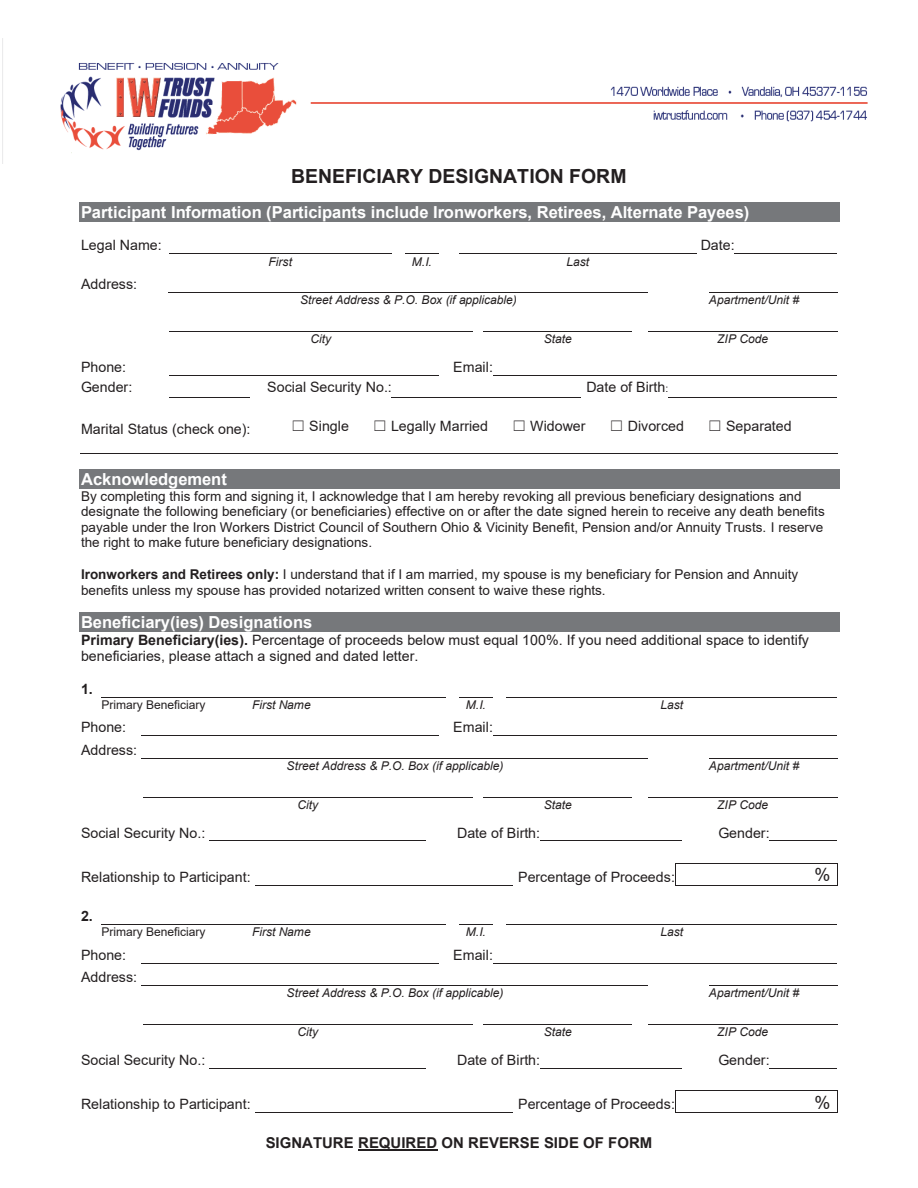
<style>
.page{position:relative;width:918px;height:1188px;background:#fff}
.page>*{position:absolute;margin:0;border:0;box-sizing:border-box;transform-origin:0 0}
.t1{font:700 19.5px "Arial";color:#231f20}
.t2{font:18px "Arial";color:#231f20}
.t3{font:700 16.5px "Arial";color:#fff}
.t4{font:700 15px "Arial";color:#231f20}
.t5{font:14.25px/16.4px "Arial";color:#231f20}
.t6{font:700 14.25px "Arial";color:#231f20}
.t7{font:13.5px/15.6px "Arial";letter-spacing:.005em;color:#231f20}
.t8{font:italic 12px "Arial";letter-spacing:-.005em;color:#231f20}
.t9{font:12px "Arial";color:#231f20}
.s1{font-size:10.5px}
.s2{font-family:"MS Gothic"}
.s3{font-weight:700}
</style>
<div class="page">
<hr style="left:358px;top:1149px;width:79px;height:2px;background:#231f20">
<img style="left:60px;top:63px;width:808px;height:90px">
<div style="left:79px;top:202px;width:760px;height:19px;background:#76787b"></div>
<hr style="left:169px;top:254px;width:223px;height:1px;background:#231f20">
<hr style="left:405px;top:254px;width:34px;height:1px;background:#231f20">
<hr style="left:459px;top:254px;width:238px;height:1px;background:#231f20">
<hr style="left:735px;top:254px;width:102px;height:1px;background:#231f20">
<hr style="left:169px;top:292px;width:479px;height:1px;background:#231f20">
<hr style="left:709px;top:292px;width:128px;height:1px;background:#231f20">
<hr style="left:169px;top:331px;width:304px;height:1px;background:#231f20">
<hr style="left:484px;top:331px;width:148px;height:1px;background:#231f20">
<hr style="left:648px;top:331px;width:189px;height:1px;background:#231f20">
<hr style="left:169px;top:375px;width:81px;height:1px;background:#231f20">
<hr style="left:251px;top:375px;width:141px;height:1px;background:#231f20">
<hr style="left:392px;top:375px;width:47px;height:1px;background:#231f20">
<hr style="left:493px;top:375px;width:88px;height:1px;background:#231f20">
<hr style="left:581px;top:375px;width:87px;height:1px;background:#231f20">
<hr style="left:669px;top:375px;width:168px;height:1px;background:#231f20">
<hr style="left:169px;top:397px;width:81px;height:1px;background:#231f20">
<hr style="left:392px;top:397px;width:189px;height:1px;background:#231f20">
<hr style="left:668px;top:397px;width:169px;height:1px;background:#231f20">
<hr style="left:80px;top:453px;width:183px;height:1px;background:#231f20">
<hr style="left:263px;top:453px;width:574px;height:1px;background:#231f20">
<div style="left:79px;top:469px;width:760px;height:19px;background:#76787b"></div>
<div style="left:79px;top:612px;width:760px;height:20px;background:#76787b"></div>
<hr style="left:101px;top:697px;width:345px;height:1px;background:#231f20">
<hr style="left:459px;top:697px;width:34px;height:1px;background:#231f20">
<hr style="left:506px;top:697px;width:331px;height:1px;background:#231f20">
<hr style="left:142px;top:735px;width:297px;height:1px;background:#231f20">
<hr style="left:493px;top:735px;width:155px;height:1px;background:#231f20">
<hr style="left:649px;top:735px;width:60px;height:1px;background:#231f20">
<hr style="left:710px;top:735px;width:127px;height:1px;background:#231f20">
<hr style="left:142px;top:758px;width:506px;height:1px;background:#231f20">
<hr style="left:709px;top:758px;width:128px;height:1px;background:#231f20">
<hr style="left:143px;top:797px;width:330px;height:1px;background:#231f20">
<hr style="left:484px;top:797px;width:148px;height:1px;background:#231f20">
<hr style="left:648px;top:797px;width:189px;height:1px;background:#231f20">
<hr style="left:209px;top:841px;width:216px;height:1px;background:#231f20">
<hr style="left:540px;top:841px;width:142px;height:1px;background:#231f20">
<hr style="left:770px;top:841px;width:67px;height:1px;background:#231f20">
<hr style="left:683px;top:863px;width:87px;height:1px;background:#231f20">
<hr style="left:770px;top:863px;width:67px;height:1px;background:#231f20">
<hr style="left:255px;top:885px;width:258px;height:1px;background:#231f20">
<svg style="left:675px;top:863px;width:8px;height:23px"></svg>
<hr style="left:676px;top:885px;width:161px;height:1px;background:#231f20">
<svg style="left:837px;top:863px;width:1px;height:23px"></svg>
<hr style="left:101px;top:924px;width:345px;height:1px;background:#231f20">
<hr style="left:459px;top:924px;width:34px;height:1px;background:#231f20">
<hr style="left:506px;top:924px;width:331px;height:1px;background:#231f20">
<hr style="left:142px;top:963px;width:297px;height:1px;background:#231f20">
<hr style="left:493px;top:963px;width:155px;height:1px;background:#231f20">
<hr style="left:649px;top:963px;width:60px;height:1px;background:#231f20">
<hr style="left:710px;top:963px;width:127px;height:1px;background:#231f20">
<hr style="left:142px;top:985px;width:506px;height:1px;background:#231f20">
<hr style="left:709px;top:985px;width:128px;height:1px;background:#231f20">
<hr style="left:143px;top:1024px;width:330px;height:1px;background:#231f20">
<hr style="left:484px;top:1024px;width:148px;height:1px;background:#231f20">
<hr style="left:648px;top:1024px;width:189px;height:1px;background:#231f20">
<hr style="left:209px;top:1068px;width:216px;height:1px;background:#231f20">
<hr style="left:540px;top:1068px;width:142px;height:1px;background:#231f20">
<hr style="left:770px;top:1068px;width:67px;height:1px;background:#231f20">
<hr style="left:683px;top:1090px;width:87px;height:1px;background:#231f20">
<hr style="left:770px;top:1090px;width:67px;height:1px;background:#231f20">
<hr style="left:255px;top:1113px;width:258px;height:1px;background:#231f20">
<svg style="left:675px;top:1090px;width:8px;height:23px"></svg>
<hr style="left:676px;top:1113px;width:161px;height:1px;background:#231f20">
<svg style="left:837px;top:1090px;width:1px;height:23px"></svg>
<h1 class="t1" style="left:291px;top:162px;width:337px">BENEFICIARY DESIGNATION FORM</h1>
<p class="t3" style="left:81px;top:200px;width:670px">Participant Information (Participants include Ironworkers, Retirees, Alternate Payees)</p>
<p class="t5" style="left:81px;top:237px;width:82px">Legal Name:</p>
<p class="t5" style="left:701px;top:237px;width:36px">Date:</p>
<p class="t8" style="left:269px;top:254px;width:25px">First</p>
<p class="t8" style="left:412px;top:254px;width:22px">M.I.</p>
<p class="t8" style="left:567px;top:254px;width:24px">Last</p>
<p class="t5" style="left:81px;top:276px;width:58px">Address:</p>
<p class="t8" style="left:300px;top:292px;width:218px">Street Address &amp; P.O. Box (if applicable)</p>
<p class="t8" style="left:709px;top:292px;width:92px">Apartment/Unit #</p>
<p class="t8" style="left:311px;top:331px;width:22px">City</p>
<p class="t8" style="left:544px;top:331px;width:30px">State</p>
<p class="t8" style="left:717px;top:331px;width:52px">ZIP Code</p>
<p class="t5" style="left:81px;top:359px;width:47px">Phone:</p>
<p class="t5" style="left:453px;top:359px;width:41px">Email:</p>
<p class="t5" style="left:81px;top:379px;width:53px">Gender:</p>
<p class="t5" style="left:267px;top:379px;width:126px">Social Security No.:</p>
<p class="t5" style="left:586px;top:379px;width:84px">Date of Birth<span class="s1">:</span></p>
<p class="t5" style="left:81px;top:421px;width:171px">Marital Status (check one):</p>
<p class="t5" style="left:291px;top:418px;width:59px"><span class="s2">☐</span> Single</p>
<p class="t5" style="left:373px;top:418px;width:117px"><span class="s2">☐</span> Legally Married</p>
<p class="t5" style="left:512px;top:418px;width:75px"><span class="s2">☐</span> Widower</p>
<p class="t5" style="left:609px;top:418px;width:76px"><span class="s2">☐</span> Divorced</p>
<p class="t5" style="left:708px;top:418px;width:85px"><span class="s2">☐</span> Separated</p>
<p class="t3" style="left:81px;top:467px;width:147px">Acknowledgement</p>
<p class="t7" style="left:81px;top:488px;width:745px">By completing this form and signing it, I acknowledge that I am hereby revoking all previous beneficiary designations and designate the following beneficiary (or beneficiaries) effective on or after the date signed herein to receive any death benefits payable under the Iron Workers District Council of Southern Ohio &amp; Vicinity Benefit, Pension and/or Annuity Trusts. I reserve the right to make future beneficiary designations.</p>
<p class="t7" style="left:81px;top:567px;width:719px"><span class="s3">Ironworkers and Retirees only:</span> I understand that if I am married, my spouse is my beneficiary for Pension and Annuity benefits unless my spouse has provided notarized written consent to waive these rights.</p>
<p class="t3" style="left:81px;top:611px;width:233px">Beneficiary(ies) Designations</p>
<p class="t5" style="left:81px;top:632px;width:729px"><span class="s3">Primary Beneficiary(ies).</span> Percentage of proceeds below must equal 100%. If you need additional space to identify beneficiaries, please attach a signed and dated letter.</p>
<p class="t6" style="left:81px;top:679px;width:13px">1.</p>
<p class="t9" style="left:101px;top:696px;width:106px">Primary Beneficiary</p>
<p class="t8" style="left:252px;top:697px;width:60px">First Name</p>
<p class="t8" style="left:466px;top:697px;width:22px">M.I.</p>
<p class="t8" style="left:661px;top:697px;width:24px">Last</p>
<p class="t5" style="left:81px;top:719px;width:47px">Phone:</p>
<p class="t5" style="left:453px;top:719px;width:41px">Email:</p>
<p class="t5" style="left:81px;top:741px;width:58px">Address:</p>
<p class="t8" style="left:287px;top:758px;width:218px">Street Address &amp; P.O. Box (if applicable)</p>
<p class="t8" style="left:709px;top:758px;width:92px">Apartment/Unit #</p>
<p class="t8" style="left:297px;top:797px;width:22px">City</p>
<p class="t8" style="left:544px;top:797px;width:30px">State</p>
<p class="t8" style="left:717px;top:797px;width:52px">ZIP Code</p>
<p class="t5" style="left:81px;top:824px;width:126px">Social Security No.:</p>
<p class="t5" style="left:457px;top:824px;width:85px">Date of Birth:</p>
<p class="t5" style="left:718px;top:824px;width:53px">Gender:</p>
<p class="t5" style="left:81px;top:869px;width:171px">Relationship to Participant:</p>
<p class="t5" style="left:518px;top:869px;width:158px">Percentage of Proceeds:</p>
<h2 class="t2" style="left:814px;top:863px;width:18px">%</h2>
<p class="t6" style="left:81px;top:906px;width:13px">2.</p>
<p class="t9" style="left:101px;top:924px;width:106px">Primary Beneficiary</p>
<p class="t8" style="left:252px;top:924px;width:60px">First Name</p>
<p class="t8" style="left:466px;top:924px;width:22px">M.I.</p>
<p class="t8" style="left:661px;top:924px;width:24px">Last</p>
<p class="t5" style="left:81px;top:947px;width:47px">Phone:</p>
<p class="t5" style="left:453px;top:947px;width:41px">Email:</p>
<p class="t5" style="left:81px;top:969px;width:58px">Address:</p>
<p class="t8" style="left:287px;top:985px;width:218px">Street Address &amp; P.O. Box (if applicable)</p>
<p class="t8" style="left:709px;top:985px;width:92px">Apartment/Unit #</p>
<p class="t8" style="left:297px;top:1024px;width:22px">City</p>
<p class="t8" style="left:544px;top:1024px;width:30px">State</p>
<p class="t8" style="left:717px;top:1024px;width:52px">ZIP Code</p>
<p class="t5" style="left:81px;top:1051px;width:126px">Social Security No.:</p>
<p class="t5" style="left:457px;top:1051px;width:85px">Date of Birth:</p>
<p class="t5" style="left:718px;top:1051px;width:53px">Gender:</p>
<p class="t5" style="left:81px;top:1096px;width:171px">Relationship to Participant:</p>
<p class="t5" style="left:518px;top:1096px;width:158px">Percentage of Proceeds:</p>
<h2 class="t2" style="left:814px;top:1090px;width:18px">%</h2>
<p class="t4" style="left:266px;top:1132px;width:388px">SIGNATURE REQUIRED ON REVERSE SIDE OF FORM</p>
</div>
